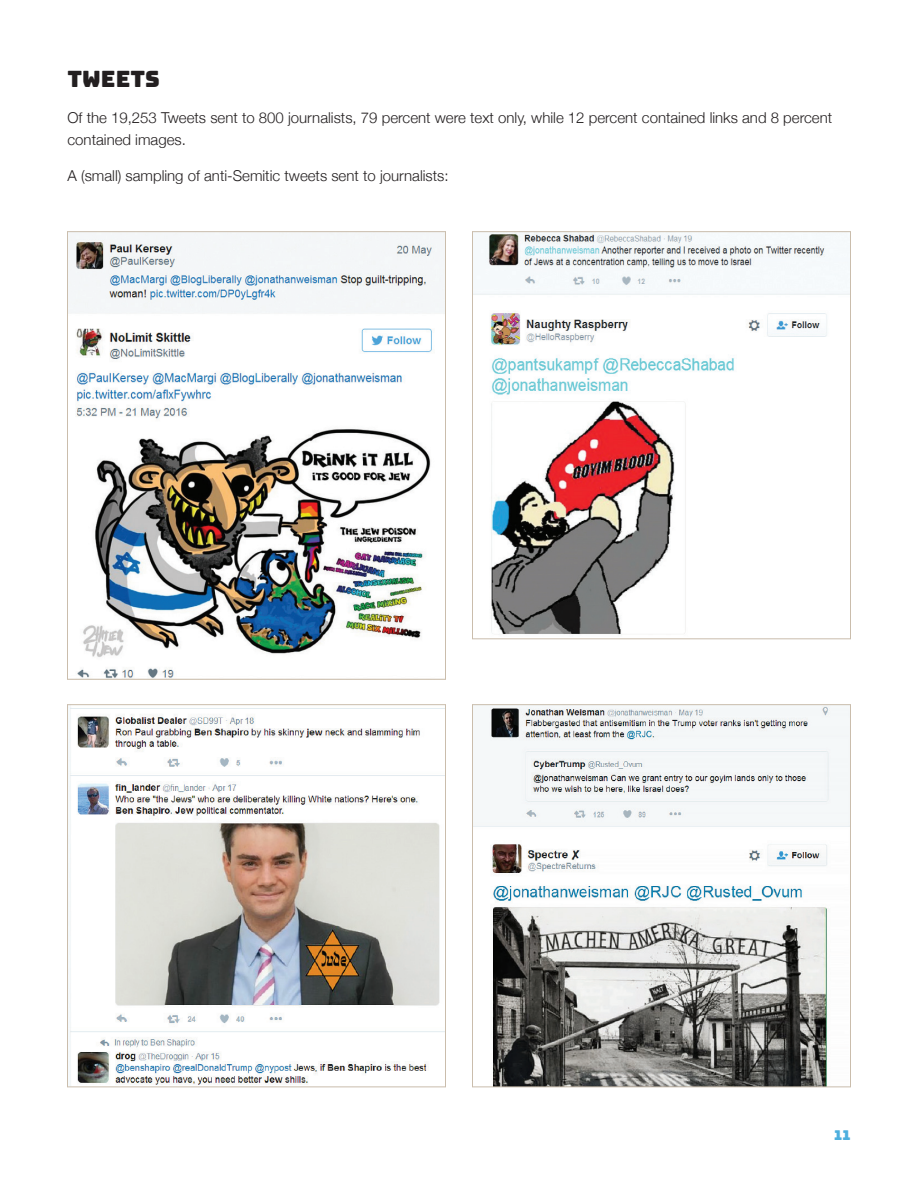
<style>
.page{position:relative;width:918px;height:1188px;background:#fff}
.page>*{position:absolute;margin:0;border:0;box-sizing:border-box;transform-origin:0 0}
.t1{font:22.5px "Bungee";color:#231f20}
.t2{font:300 15px/22.5px "Helvetica Neue";color:#231f20}
.t3{font:13.5px "Bungee";color:#4dafde}
</style>
<div class="page">
<img style="left:69px;top:233px;width:375px;height:445px">
<img style="left:69px;top:707px;width:375px;height:378px">
<div style="left:67px;top:704px;width:379px;height:383px;border:1px solid #cabdac"></div>
<img style="left:474px;top:706px;width:375px;height:379px">
<div style="left:472px;top:704px;width:379px;height:383px;border:1px solid #cabdac"></div>
<img style="left:474px;top:233px;width:375px;height:402px">
<div style="left:472px;top:231px;width:379px;height:408px;border:1px solid #cabdac"></div>
<p class="t1" style="left:68px;top:66px;width:94px">TWEETS</p>
<p class="t2" style="left:68px;top:106px;width:766px">Of the 19,253 Tweets sent to 800 journalists, 79 percent were text only, while 12 percent contained links and 8 percent contained images.</p>
<p class="t2" style="left:68px;top:164px;width:383px">A (small) sampling of anti-Semitic tweets sent to journalists:</p>
<p class="t3" style="left:834px;top:1127px;width:18px">11</p>
</div>
